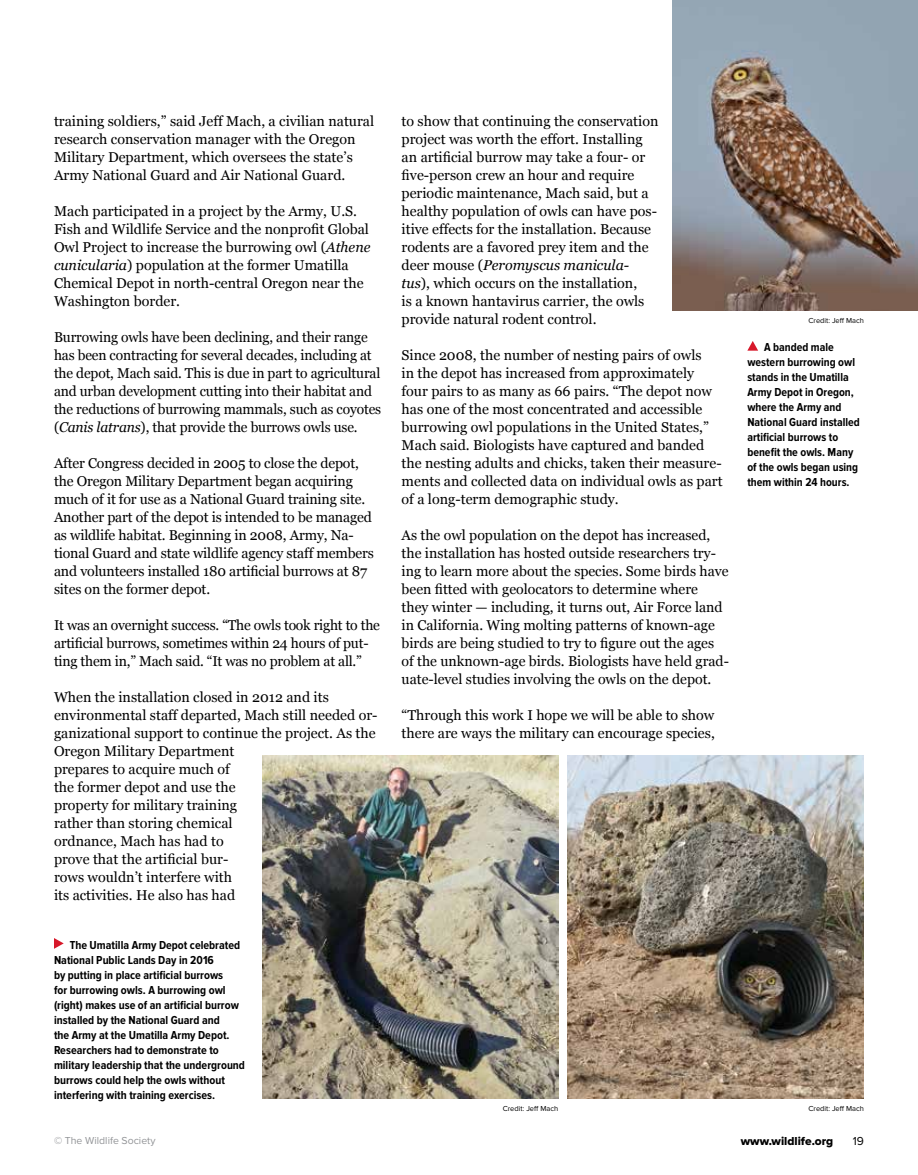
<style>
.page{position:relative;width:918px;height:1175px;background:#fff}
.page>*{position:absolute;margin:0;border:0;box-sizing:border-box;transform-origin:0 0}
.t1{font:14.25px/18px "Georgia";color:#000}
.t2{font:700 12px/15px "Proxima Nova Cond";color:#000}
.t3{font:12px "Proxima Nova Extrabld";color:#000}
.t4{font:12px "Proxima Nova";color:#000}
.t5{font:10.5px "Proxima Nova";color:#939598}
.t6{font:7.5px "Proxima Nova";color:#000}
.s1{font-style:italic}
</style>
<div class="page">
<img style="left:672px;top:0;width:246px;height:310px">
<svg style="left:747px;top:341px;width:11px;height:10px"></svg>
<img style="left:262px;top:755px;width:296px;height:343px">
<img style="left:568px;top:755px;width:296px;height:343px">
<svg style="left:54px;top:938px;width:10px;height:10px"></svg>
<p class="t1" style="left:54px;top:112px;width:322px">training soldiers,” said Jeff Mach, a civilian natural research conservation manager with the Oregon Military Department, which oversees the state’s Army National Guard and Air National Guard.</p>
<p class="t1" style="left:54px;top:202px;width:318px">Mach participated in a project by the Army, U.S.<br>Fish and Wildlife Service and the nonprofit Global Owl Project to increase the burrowing owl (<span class="s1">Athene cunicularia</span>) population at the former Umatilla Chemical Depot in north-central Oregon near the Washington border.</p>
<p class="t1" style="left:54px;top:328px;width:329px">Burrowing owls have been declining, and their range has been contracting for several decades, including at the depot, Mach said. This is due in part to agricultural and urban development cutting into their habitat and the reductions of burrowing mammals, such as coyotes (<span class="s1">Canis latrans</span>), that provide the burrows owls use.</p>
<p class="t1" style="left:54px;top:454px;width:321px">After Congress decided in 2005 to close the depot, the Oregon Military Department began acquiring much of it for use as a National Guard training site.<br>Another part of the depot is intended to be managed as wildlife habitat. Beginning in 2008, Army, Na&shy;tional Guard and state wildlife agency staff members and volunteers installed 180 artificial burrows at 87 sites on the former depot.</p>
<p class="t1" style="left:54px;top:616px;width:328px">It was an overnight success. “The owls took right to the artificial burrows, sometimes within 24 hours of put&shy;ting them in,” Mach said. “It was no problem at all.”</p>
<p class="t1" style="left:54px;top:688px;width:325px">When the installation closed in 2012 and its environmental staff departed, Mach still needed or&shy;ganizational support to continue the project. As the Oregon Military Department<br>prepares to acquire much of<br>the former depot and use the<br>property for military training<br>rather than storing chemical<br>ordnance, Mach has had to<br>prove that the artificial bur-<br>rows wouldn’t interfere with<br>its activities. He also has had</p>
<p class="t2" style="left:54px;top:937px;width:193px;text-indent:16px">The Umatilla Army Depot celebrated National Public Lands Day in 2016<br>by putting in place artificial burrows<br>for burrowing owls. A burrowing owl (right) makes use of an artificial burrow installed by the National Guard and<br>the Army at the Umatilla Army Depot.<br>Researchers had to demonstrate to military leadership that the underground burrows could help the owls without interfering with training exercises.</p>
<p class="t1" style="left:402px;top:112px;width:258px">to show that continuing the conservation project was worth the effort. Installing an artificial burrow may take a four- or five-person crew an hour and require periodic maintenance, Mach said, but a healthy population of owls can have pos&shy;itive effects for the installation. Because rodents are a favored prey item and the deer mouse (<span class="s1">Peromyscus manicula&shy;tus</span>), which occurs on the installation,<br>is a known hantavirus carrier, the owls provide natural rodent control.</p>
<p class="t1" style="left:402px;top:346px;width:323px">Since 2008, the number of nesting pairs of owls<br>in the depot has increased from approximately four pairs to as many as 66 pairs. “The depot now has one of the most concentrated and accessible burrowing owl populations in the United States,” Mach said. Biologists have captured and banded the nesting adults and chicks, taken their measure&shy;ments and collected data on individual owls as part of a long-term demographic study.</p>
<p class="t1" style="left:402px;top:526px;width:329px">As the owl population on the depot has increased, the installation has hosted outside researchers try&shy;ing to learn more about the species. Some birds have been fitted with geolocators to determine where<br>they winter — including, it turns out, Air Force land in California. Wing molting patterns of known-age birds are being studied to try to figure out the ages of the unknown-age birds. Biologists have held grad&shy;uate-level studies involving the owls on the depot.</p>
<p class="t1" style="left:402px;top:706px;width:315px">“Through this work I hope we will be able to show there are ways the military can encourage species,</p>
<p class="t6" style="left:808px;top:316px;width:57px">Credit: Jeff Mach</p>
<p class="t2" style="left:747px;top:339px;width:114px;text-indent:17px">A banded male western burrowing owl stands in the Umatilla<br>Army Depot in Oregon, where the Army and<br>National Guard installed artificial burrows to benefit the owls. Many of the owls began using them within 24 hours.</p>
<p class="t6" style="left:503px;top:1104px;width:57px">Credit: Jeff Mach</p>
<p class="t6" style="left:808px;top:1104px;width:57px">Credit: Jeff Mach</p>
<p class="t5" style="left:54px;top:1134px;width:103px">© The Wildlife Society</p>
<p class="t3" style="left:741px;top:1133px;width:94px">www.wildlife.org</p>
<p class="t4" style="left:853px;top:1133px;width:13px">19</p>
</div>
